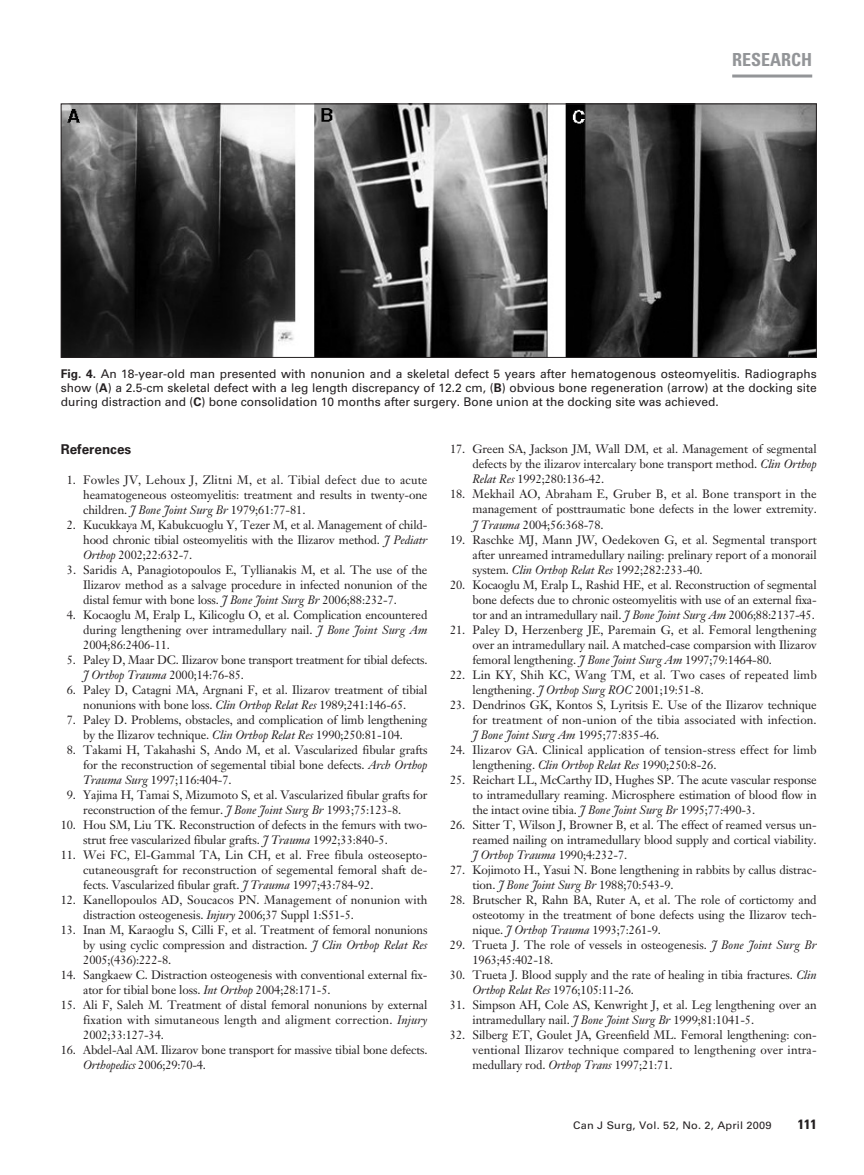
<style>
.page{position:relative;width:864px;height:1175px;background:#fff}
.page>*{position:absolute;margin:0;border:0;box-sizing:border-box;transform-origin:0 0}
.t1{font:700 condensed 18px "Univers";color:#939598}
.t2{font:700 13.5px "Univers";color:#231f20}
.t3{font:700 condensed 13.5px "Univers";color:#231f20;scale:1.05 1}
.t4{font:12px/15px "Janson Text";letter-spacing:-.01em;color:#231f20;text-align:justify}
.t5{font:12px/14.2px "Univers";color:#231f20;text-align:justify}
.t6{font:12px/15px "Janson Text";letter-spacing:.01em;color:#231f20}
.t7{font:10.5px "Univers";letter-spacing:.015em;color:#231f20;scale:1.05 1}
.s1{font-weight:700}
.s2{font-style:italic}
</style>
<div class="page">
<hr style="left:732px;top:74px;width:80px;height:3px;background:#939598">
<img style="left:63px;top:106px;width:752px;height:250px">
<div style="left:61px;top:104px;width:756px;height:254px;border:1px solid #231f20"></div>
<h1 class="t1" style="left:732px;top:52px;width:82px">RESEARCH</h1>
<p class="t5" style="left:61px;top:367px;width:758px"><span class="s1">Fig. 4.</span> An 18-year-old man presented with nonunion and a skeletal defect 5 years after hematogenous osteomyelitis. Radiographs show (<span class="s1">A</span>) a 2.5-cm skeletal defect with a leg length discrepancy of 12.2 cm, (<span class="s1">B</span>) obvious bone regeneration (arrow) at the docking site during distraction and (<span class="s1">C</span>) bone consolidation 10 months after surgery. Bone union at the docking site was achieved.</p>
<p class="t2" style="left:61px;top:444px;width:72px">References</p>
<p class="t4" style="left:83px;top:473px;width:346px;text-indent:-16px">1. Fowles JV, Lehoux J, Zlitni M, et al. Tibial defect due to acute heamatogeneous osteomyelitis: treatment and results in twenty-one children. <span class="s2">J Bone Joint Surg Br</span> 1979;61:77-81.</p>
<p class="t4" style="left:83px;top:518px;width:346px;text-indent:-16px">2. Kucukkaya M, Kabukcuoglu Y, Tezer M, et al. Management of child&shy;hood chronic tibial osteomyelitis with the Ilizarov method. <span class="s2">J Pediatr Orthop</span> 2002;22:632-7.</p>
<p class="t4" style="left:83px;top:563px;width:346px;text-indent:-16px">3. Saridis A, Panagiotopoulos E, Tyllianakis M, et al. The use of the Ilizarov method as a salvage procedure in infected nonunion of the distal femur with bone loss. <span class="s2">J Bone Joint Surg Br</span> 2006;88:232-7.</p>
<p class="t4" style="left:83px;top:608px;width:346px;text-indent:-16px">4. Kocaoglu M, Eralp L, Kilicoglu O, et al. Complication encountered during lengthening over intramedullary nail. <span class="s2">J Bone Joint Surg Am </span>2004;86:2406-11.</p>
<p class="t4" style="left:83px;top:653px;width:346px;text-indent:-16px">5. Paley D, Maar DC. Ilizarov bone transport treatment for tibial defects.<br><span class="s2">J Orthop Trauma</span> 2000;14:76-85.</p>
<p class="t4" style="left:67px;top:683px;width:362px;text-align:center">6. Paley D, Catagni MA, Argnani F, et al. Ilizarov treatment of tibial nonunions with bone loss. <span class="s2">Clin Orthop Relat Res</span> 1989;241:146-65.</p>
<p class="t4" style="left:83px;top:713px;width:346px;text-indent:-16px">7. Paley D. Problems, obstacles, and complication of limb lengthening by the Ilizarov technique. <span class="s2">Clin Orthop Relat Res</span> 1990;250:81-104.</p>
<p class="t4" style="left:83px;top:743px;width:346px;text-indent:-16px">8. Takami H, Takahashi S, Ando M, et al. Vascularized fibular grafts for the reconstruction of segemental tibial bone defects. <span class="s2">Arch Orthop Trauma Surg</span> 1997;116:404-7.</p>
<p class="t4" style="left:83px;top:788px;width:346px;text-indent:-16px">9. Yajima H, Tamai S, Mizumoto S, et al. Vascularized fibular grafts for reconstruction of the femur. <span class="s2">J Bone Joint Surg Br</span> 1993;75:123-8.</p>
<p class="t4" style="left:83px;top:818px;width:346px;text-indent:-22px">10. Hou SM, Liu TK. Reconstruction of defects in the femurs with two&shy;strut free vascularized fibular grafts. <span class="s2">J Trauma</span> 1992;33:840-5.</p>
<p class="t4" style="left:83px;top:848px;width:346px;text-indent:-22px">11. Wei FC, El-Gammal TA, Lin CH, et al. Free fibula osteosepto&shy;cutaneousgraft for reconstruction of segemental femoral shaft de&shy;fects. Vascularized fibular graft. <span class="s2">J Trauma</span> 1997;43:784-92.</p>
<p class="t4" style="left:83px;top:893px;width:346px;text-indent:-22px">12. Kanellopoulos AD, Soucacos PN. Management of nonunion with distraction osteogenesis. <span class="s2">Injury</span> 2006;37 Suppl 1:S51-5.</p>
<p class="t4" style="left:83px;top:923px;width:346px;text-indent:-22px">13. Inan M, Karaoglu S, Cilli F, et al. Treatment of femoral nonunions by using cyclic compression and distraction. <span class="s2">J Clin Orthop Relat Res </span>2005;(436):222-8.</p>
<p class="t4" style="left:83px;top:968px;width:346px;text-indent:-22px">14. Sangkaew C. Distraction osteogenesis with conventional external fix&shy;ator for tibial bone loss. <span class="s2">Int Orthop</span> 2004;28:171-5.</p>
<p class="t4" style="left:83px;top:998px;width:346px;text-indent:-22px">15. Ali F, Saleh M. Treatment of distal femoral nonunions by external fixation with simutaneous length and aligment correction. <span class="s2">Injury </span>2002;33:127-34.</p>
<p class="t4" style="left:83px;top:1043px;width:346px;text-indent:-22px">16. Abdel-Aal AM. Ilizarov bone transport for massive tibial bone defects.<br><span class="s2">Orthopedics</span> 2006;29:70-4.</p>
<p class="t4" style="left:473px;top:443px;width:346px;text-indent:-22px">17. Green SA, Jackson JM, Wall DM, et al. Management of segmental defects by the ilizarov intercalary bone transport method. <span class="s2">Clin Orthop Relat Res</span> 1992;280:136-42.</p>
<p class="t4" style="left:473px;top:488px;width:346px;text-indent:-22px">18. Mekhail AO, Abraham E, Gruber B, et al. Bone transport in the management of posttraumatic bone defects in the lower extremity.<br><span class="s2">J Trauma</span> 2004;56:368-78.</p>
<p class="t4" style="left:473px;top:533px;width:346px;text-indent:-22px">19. Raschke MJ, Mann JW, Oedekoven G, et al. Segmental transport after unreamed intramedullary nailing: prelinary report of a monorail system. <span class="s2">Clin Orthop Relat Res</span> 1992;282:233-40.</p>
<p class="t4" style="left:473px;top:578px;width:346px;text-indent:-22px">20. Kocaoglu M, Eralp L, Rashid HE, et al. Reconstruction of segmental bone defects due to chronic osteomyelitis with use of an external fixa&shy;tor and an intramedullary nail. <span class="s2">J Bone Joint Surg Am</span> 2006;88:2137-45.</p>
<p class="t4" style="left:473px;top:623px;width:346px;text-indent:-22px">21. Paley D, Herzenberg JE, Paremain G, et al. Femoral lengthening over an intramedullary nail. A matched-case comparsion with Ilizarov femoral lengthening. <span class="s2">J Bone Joint Surg Am</span> 1997;79:1464-80.</p>
<p class="t4" style="left:473px;top:668px;width:346px;text-indent:-22px">22. Lin KY, Shih KC, Wang TM, et al. Two cases of repeated limb lengthening. <span class="s2">J Orthop Surg ROC</span> 2001;19:51-8.</p>
<p class="t4" style="left:473px;top:698px;width:346px;text-indent:-22px">23. Dendrinos GK, Kontos S, Lyritsis E. Use of the Ilizarov technique for treatment of non-union of the tibia associated with infection.<br><span class="s2">J Bone Joint Surg Am</span> 1995;77:835-46.</p>
<p class="t6" style="left:473px;top:743px;width:346px;text-indent:-23px">24. Ilizarov GA. Clinical application of tension-stress effect for limb lengthening. <span class="s2">Clin Orthop Relat Res</span> 1990;250:8-26.</p>
<p class="t4" style="left:473px;top:773px;width:346px;text-indent:-22px">25. Reichart LL, McCarthy ID, Hughes SP. The acute vascular response to intramedullary reaming. Microsphere estimation of blood flow in the intact ovine tibia. <span class="s2">J Bone Joint Surg Br</span> 1995;77:490-3.</p>
<p class="t4" style="left:472px;top:818px;width:346px;text-indent:-22px">26. Sitter T, Wilson J, Browner B, et al. The effect of reamed versus un&shy;reamed nailing on intramedullary blood supply and cortical viability.<br><span class="s2">J Orthop Trauma</span> 1990;4:232-7.</p>
<p class="t4" style="left:472px;top:863px;width:346px;text-indent:-22px">27. Kojimoto H., Yasui N. Bone lengthening in rabbits by callus distrac&shy;tion. <span class="s2">J Bone Joint Surg Br</span> 1988;70:543-9.</p>
<p class="t4" style="left:472px;top:893px;width:346px;text-indent:-22px">28. Brutscher R, Rahn BA, Ruter A, et al. The role of cortictomy and osteotomy in the treatment of bone defects using the Ilizarov tech&shy;nique. <span class="s2">J Orthop Trauma</span> 1993;7:261-9.</p>
<p class="t4" style="left:472px;top:938px;width:346px;text-indent:-22px">29. Trueta J. The role of vessels in osteogenesis. <span class="s2">J Bone Joint Surg Br<br></span>1963;45:402-18.</p>
<p class="t4" style="left:472px;top:968px;width:346px;text-indent:-22px">30. Trueta J. Blood supply and the rate of healing in tibia fractures. <span class="s2">Clin<br>Orthop Relat Res</span> 1976;105:11-26.</p>
<p class="t4" style="left:472px;top:998px;width:346px;text-indent:-22px">31. Simpson AH, Cole AS, Kenwright J, et al. Leg lengthening over an intramedullary nail. <span class="s2">J Bone Joint Surg Br</span> 1999;81:1041-5.</p>
<p class="t4" style="left:472px;top:1028px;width:346px;text-indent:-22px">32. Silberg ET, Goulet JA, Greenfield ML. Femoral lengthening: con&shy;ventional Ilizarov technique compared to lengthening over intra&shy;medullary rod. <span class="s2">Orthop Trans</span> 1997;21:71.</p>
<p class="t7" style="left:573px;top:1121px;width:191px">Can J Surg, Vol. 52, No. 2, April 2009</p>
<p class="t3" style="left:798px;top:1119px;width:20px">111</p>
</div>
